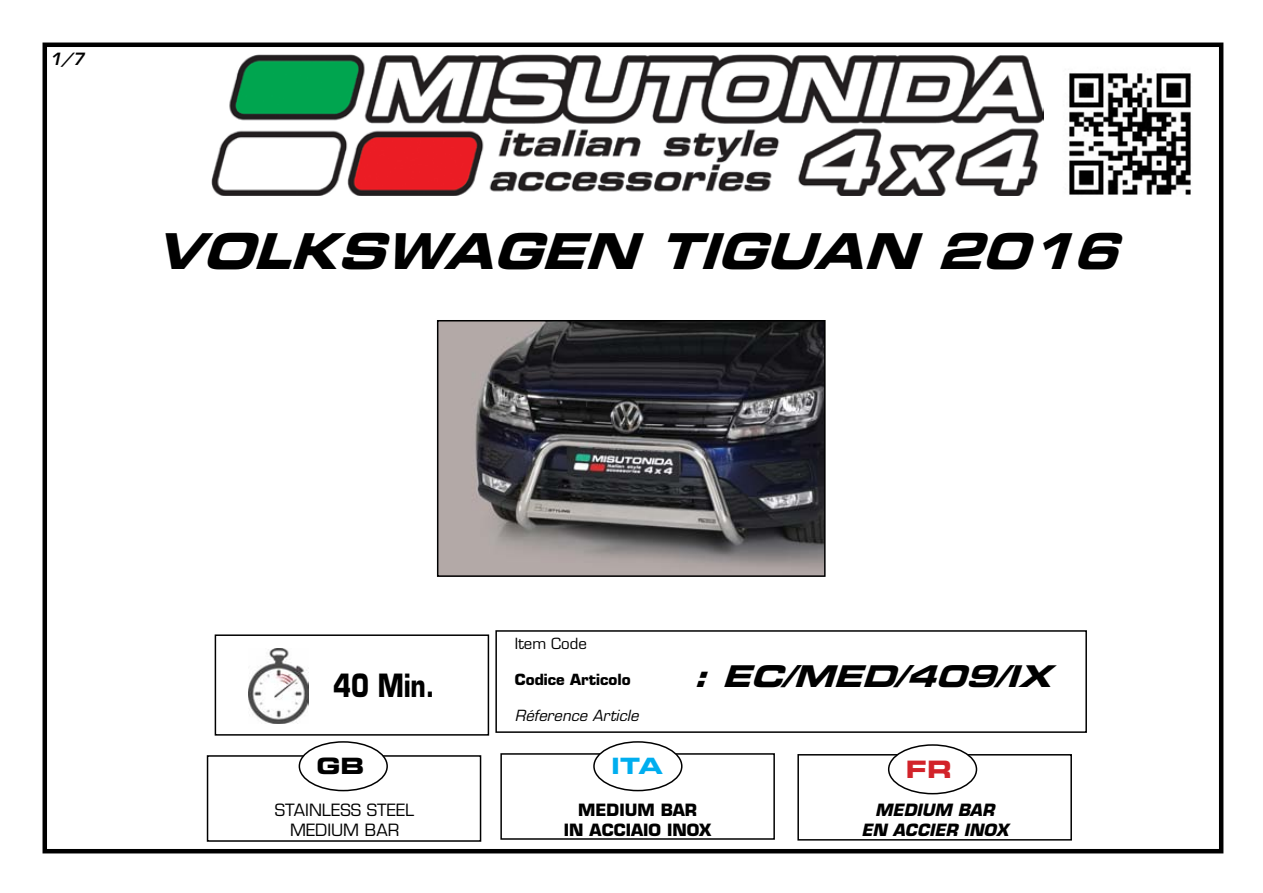
<style>
.page{position:relative;width:1263px;height:893px;background:#fff}
.page>*{position:absolute;margin:0;border:0;box-sizing:border-box;transform-origin:0 0}
.t1{font:italic 49.5px "Eurostile LT Std Bold Ex 2";color:#000;scale:.92 1}
.t2{font:700 31.2px "Eurostile LT Std";color:#000;scale:.8 1}
.t3{font:italic 30px "Eurostile LT Std Bold Ex 2";color:#000}
.t4{font:24px "Eurostile LT Std Bold Ex 2";color:#d2232a}
.t5{font:22.5px "Eurostile LT Std Bold Ex 2";color:#00aeef}
.t6{font:22.5px "Eurostile LT Std Bold Ex 2";color:#000}
.t7{font:16.5px/19.8px "Eurostile LT Std";color:#000;text-align:center}
.t8{font:700 16.5px/19.8px "Eurostile LT Std";color:#000;text-align:center}
.t9{font:italic 700 16.5px/19.8px "Eurostile LT Std";color:#000;text-align:center}
.t10{font:italic 600 16.5px "Eurostile LT Std";color:#000}
.t11{font:italic 15px "Eurostile LT Std";color:#000}
.t12{font:700 15px "Eurostile LT Std";color:#000}
.t13{font:15px "Eurostile LT Std";color:#000}
</style>
<div class="page">
<div style="left:43px;top:43px;width:1180px;height:810px;border:4px solid #000"></div>
<div style="left:207px;top:755px;width:274px;height:87px;border:2px solid #000"></div>
<div style="left:299px;top:742px;width:88px;height:49px;background:#fff;border-radius:50%"></div>
<div style="left:299px;top:741px;width:89px;height:50px;border:2px solid #000;border-radius:50%"></div>
<div style="left:500px;top:753px;width:275px;height:87px;border:2px solid #000"></div>
<div style="left:594px;top:742px;width:88px;height:49px;background:#fff;border-radius:50%"></div>
<div style="left:593px;top:741px;width:89px;height:50px;border:2px solid #000;border-radius:50%"></div>
<div style="left:797px;top:754px;width:275px;height:87px;border:2px solid #000"></div>
<div style="left:889px;top:745px;width:87px;height:49px;background:#fff;border-radius:50%"></div>
<div style="left:888px;top:744px;width:89px;height:50px;border:2px solid #000;border-radius:50%"></div>
<img style="left:212px;top:55px;width:832px;height:140px">
<img style="left:440px;top:323px;width:382px;height:251px">
<div style="left:437px;top:320px;width:388px;height:257px;border:2px solid #000"></div>
<div style="left:495px;top:630px;width:592px;height:103px;border:2px solid #000"></div>
<img style="left:1069px;top:73px;width:122px;height:122px">
<div style="left:215px;top:634px;width:274px;height:102px;border:2px solid #000"></div>
<img style="left:248px;top:648px;width:60px;height:75px">
<p class="t10" style="left:50px;top:48px;width:36px">1/7</p>
<h1 class="t1" style="left:154px;top:216px;width:1073px">VOLKSWAGEN TIGUAN 2016</h1>
<h2 class="t2" style="left:333px;top:666px;width:129px">40 Min.</h2>
<p class="t13" style="left:515px;top:635px;width:73px">Item Code</p>
<p class="t12" style="left:515px;top:670px;width:117px">Codice Articolo</p>
<p class="t11" style="left:515px;top:707px;width:125px">Réference Article</p>
<h3 class="t3" style="left:693px;top:655px;width:373px">:EC/MED/409/IX</h3>
<h3 class="t6" style="left:317px;top:750px;width:49px">GB</h3>
<h3 class="t5" style="left:611px;top:750px;width:53px">ITA</h3>
<h3 class="t4" style="left:906px;top:752px;width:48px">FR</h3>
<p class="t8" style="left:564px;top:800px;width:149px">MEDIUM BAR<br>IN ACCIAIO INOX</p>
<p class="t7" style="left:275px;top:800px;width:141px">STAINLESS STEEL<br>MEDIUM BAR</p>
<p class="t9" style="left:861px;top:800px;width:148px">MEDIUM BAR<br>EN ACCIER INOX</p>
</div>
